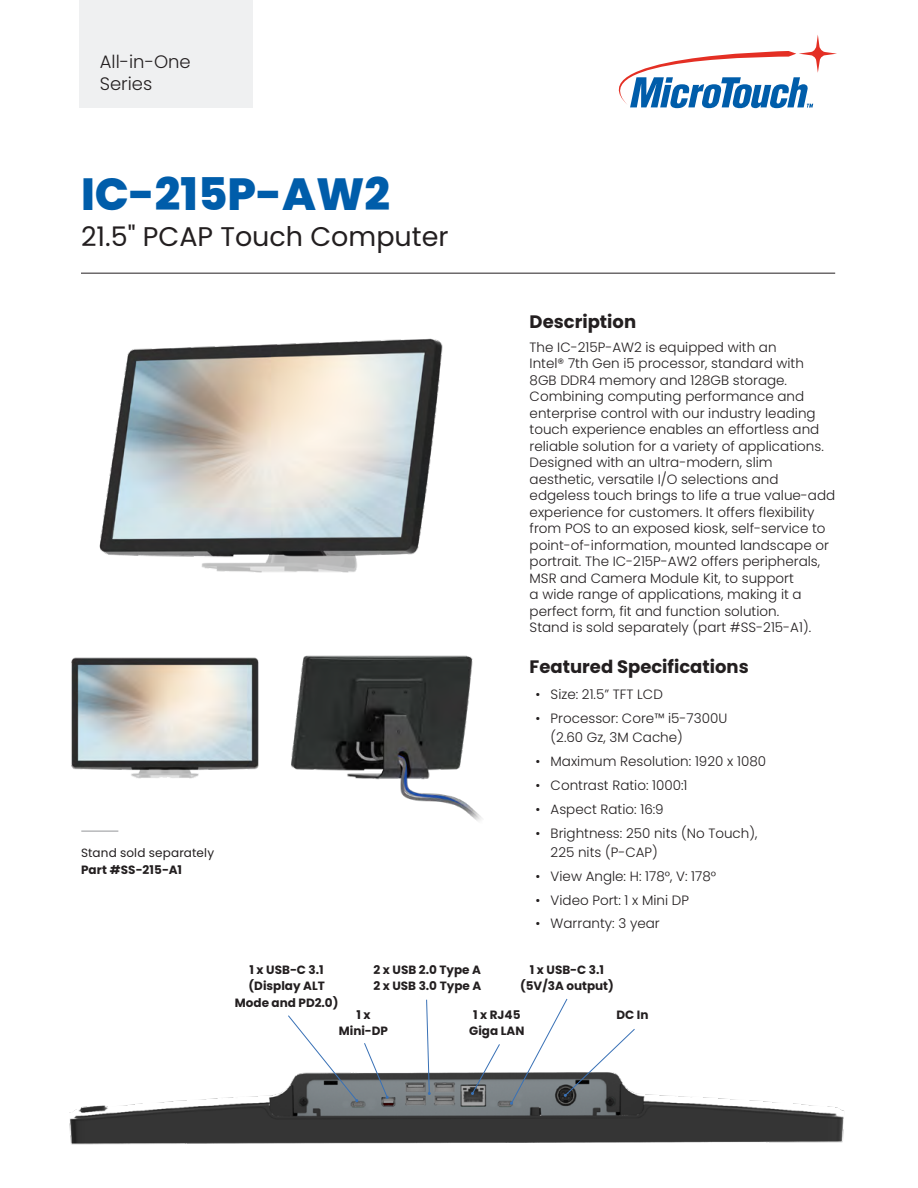
<style>
.page{position:relative;width:918px;height:1188px;background:#fff}
.page>*{position:absolute;margin:0;border:0;box-sizing:border-box;transform-origin:0 0}
.t1{font:800 45px "Poppins";color:#005daa}
.t2{font:27px "Poppins";color:#231f20}
.t3{font:700 18px "Poppins";color:#231f20}
.t4{font:300 18px/22.5px "Poppins";color:#231f20}
.t5{font:300 13.5px/16.5px "Poppins";color:#231f20}
.t6{font:700 12px/16.5px "Poppins";color:#231f20;text-align:center}
.t7{font:12px "Poppins";letter-spacing:.015em;color:#231f20}
</style>
<div class="page">
<div style="left:80px;top:0;width:173px;height:108px;background:#eff0f1"></div>
<svg style="left:618px;top:35px;width:219px;height:73px"></svg>
<img style="left:99px;top:338px;width:344px;height:235px">
<img style="left:71px;top:657px;width:188px;height:122px">
<img style="left:291px;top:655px;width:191px;height:166px">
<img style="left:69px;top:1072px;width:775px;height:73px">
<hr style="left:81px;top:273px;width:754px;height:1px;background:#231f20">
<svg style="left:287px;top:1015px;width:71px;height:87px"></svg>
<svg style="left:364px;top:1043px;width:25px;height:56px"></svg>
<svg style="left:426px;top:999px;width:5px;height:96px"></svg>
<svg style="left:471px;top:1044px;width:30px;height:51px"></svg>
<svg style="left:510px;top:998px;width:126px;height:107px"></svg>
<hr style="left:81px;top:831px;width:37px;height:1px;background:#939598">
<h3 class="t4" style="left:100px;top:50px;width:92px">All-in-One<br>Series</h3>
<h1 class="t1" style="left:81px;top:168px;width:311px">IC-215P-AW2</h1>
<h2 class="t2" style="left:81px;top:221px;width:369px">21.5" PCAP Touch Computer</h2>
<p class="t7" style="left:81px;top:846px;width:135px">Stand sold separately</p>
<p class="t6" style="left:81px;top:861px;width:103px">Part #SS-215-A1</p>
<h3 class="t3" style="left:530px;top:312px;width:108px">Description</h3>
<p class="t5" style="left:530px;top:339px;width:307px">The IC-215P-AW2 is equipped with an<br>Intel® 7th Gen i5 processor, standard with<br>8GB DDR4 memory and 128GB storage.<br>Combining computing performance and enterprise control with our industry leading touch experience enables an effortless and reliable solution for a variety of applications.<br>Designed with an ultra-modern, slim aesthetic, versatile I/O selections and edgeless touch brings to life a true value-add experience for customers. It offers flexibility from POS to an exposed kiosk, self-service to point-of-information, mounted landscape or portrait. The IC-215P-AW2 offers peripherals, MSR and Camera Module Kit, to support<br>a wide range of applications, making it a perfect form, fit and function solution.<br>Stand is sold separately (part #SS-215-A1).</p>
<h3 class="t3" style="left:530px;top:656px;width:221px">Featured Specifications</h3>
<p class="t5" style="left:536px;top:686px;width:129px">• Size: 21.5” TFT LCD</p>
<p class="t5" style="left:551px;top:708px;width:178px;line-height:19.5px;text-indent:-15px">• Processor: Core™ i5-7300U (2.60 Gz, 3M Cache)</p>
<p class="t5" style="left:536px;top:753px;width:232px">• Maximum Resolution: 1920 x 1080</p>
<p class="t5" style="left:536px;top:777px;width:153px">• Contrast Ratio: 1000:1</p>
<p class="t5" style="left:536px;top:801px;width:130px">• Aspect Ratio: 16:9</p>
<p class="t5" style="left:551px;top:823px;width:208px;line-height:19.5px;text-indent:-15px">• Brightness: 250 nits (No Touch),<br>225 nits (P-CAP)</p>
<p class="t5" style="left:536px;top:868px;width:182px">• View Angle: H: 178°, V: 178°</p>
<p class="t5" style="left:536px;top:892px;width:155px">• Video Port: 1 x Mini DP</p>
<p class="t5" style="left:536px;top:916px;width:126px">• Warranty: 3 year</p>
<p class="t6" style="left:235px;top:962px;width:105px">1 x USB-C 3.1 (Display ALT<br>Mode and PD2.0)</p>
<p class="t6" style="left:520px;top:962px;width:95px">1 x USB-C 3.1 (5V/3A output)</p>
<p class="t6" style="left:373px;top:962px;width:109px;text-align:left">2 x USB 2.0 Type A<br>2 x USB 3.0 Type A</p>
<p class="t6" style="left:339px;top:1007px;width:51px">1 x<br>Mini-DP</p>
<p class="t6" style="left:473px;top:1007px;width:49px">1 x RJ45</p>
<p class="t6" style="left:617px;top:1007px;width:34px">DC In</p>
<p class="t6" style="left:469px;top:1023px;width:57px">Giga LAN</p>
</div>
